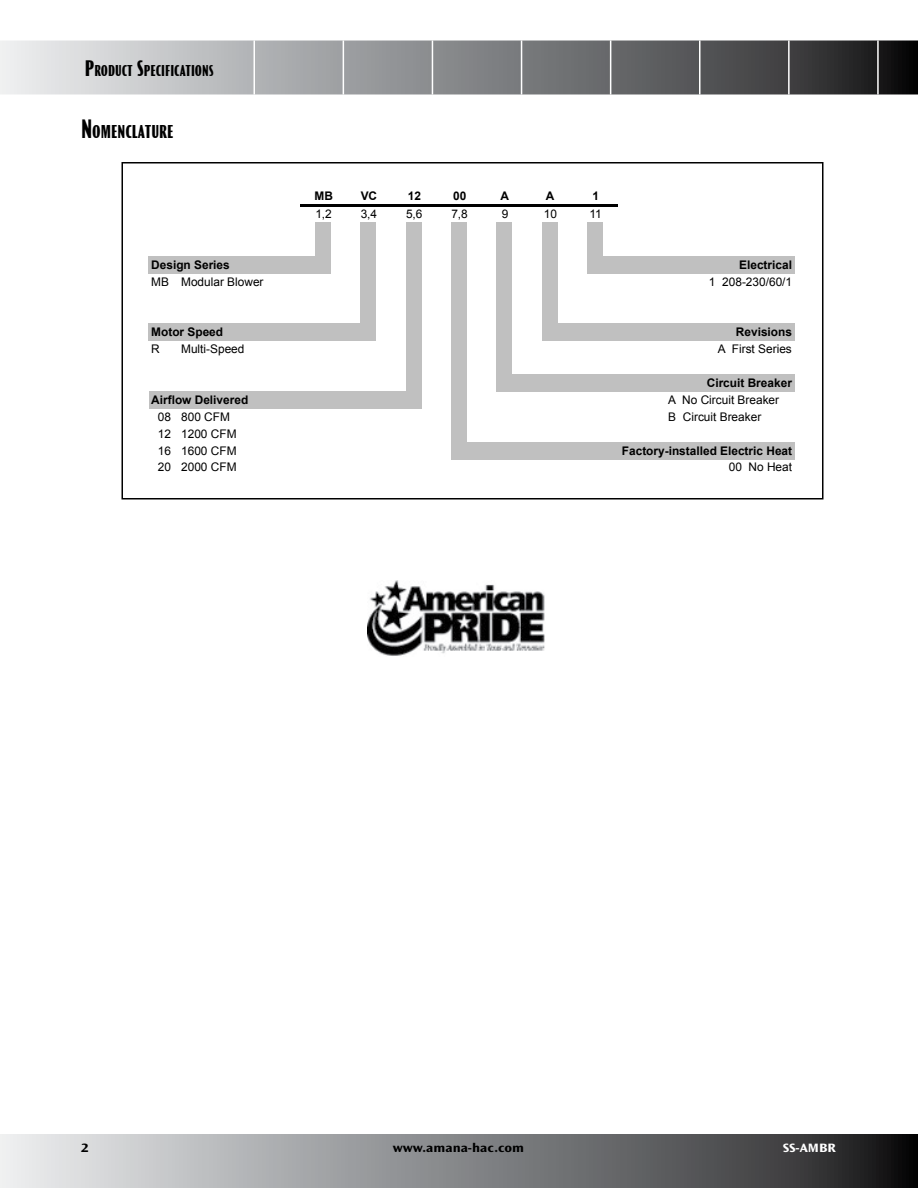
<style>
.page{position:relative;width:918px;height:1188px;background:#fff}
.page>*{position:absolute;margin:0;border:0;box-sizing:border-box;transform-origin:0 0}
.t1{font:800 condensed 18.9px "Ocean Sans";color:#000}
.t2{font:800 condensed 15.9px "Ocean Sans";color:#000}
.t3{font:700 12.6px "Ocean Sans Std";color:#000;scale:1.15 1}
.t4{font:700 12.6px "Ocean Sans Std";color:#fff;scale:1.15 1}
.t5{font:11.85px/17px "Arial";color:#000}
.t6{font:700 11.85px "Arial";color:#000}
.s1{font-size:22.8px}
.s2{font-size:27px}
</style>
<div class="page">
<svg style="left:0;top:1134px;width:917px;height:54px;background:#848688"></svg>
<svg style="left:917px;top:1134px;width:1px;height:54px"></svg>
<svg style="left:0;top:40px;width:917px;height:54px;background:#868889"></svg>
<svg style="left:917px;top:40px;width:1px;height:54px"></svg>
<hr style="left:432px;top:40px;width:1px;height:54px;background:#fff">
<hr style="left:521px;top:40px;width:1px;height:54px;background:#fff">
<hr style="left:610px;top:40px;width:1px;height:54px;background:#fff">
<hr style="left:699px;top:40px;width:1px;height:54px;background:#fff">
<hr style="left:788px;top:40px;width:2px;height:54px;background:#fff">
<hr style="left:877px;top:40px;width:2px;height:54px;background:#fff">
<hr style="left:254px;top:40px;width:1px;height:54px;background:#fff">
<hr style="left:343px;top:40px;width:1px;height:54px;background:#fff">
<div style="left:315px;top:222px;width:16px;height:34px;background:#c0c0c0"></div>
<div style="left:361px;top:222px;width:15px;height:34px;background:#c0c0c0"></div>
<div style="left:406px;top:222px;width:16px;height:34px;background:#c0c0c0"></div>
<div style="left:451px;top:222px;width:16px;height:34px;background:#c0c0c0"></div>
<div style="left:497px;top:222px;width:15px;height:34px;background:#c0c0c0"></div>
<div style="left:542px;top:222px;width:16px;height:34px;background:#c0c0c0"></div>
<div style="left:587px;top:222px;width:16px;height:34px;background:#c0c0c0"></div>
<div style="left:149px;top:256px;width:182px;height:17px;background:#c0c0c0"></div>
<div style="left:361px;top:256px;width:15px;height:17px;background:#c0c0c0"></div>
<div style="left:406px;top:256px;width:16px;height:17px;background:#c0c0c0"></div>
<div style="left:451px;top:256px;width:16px;height:17px;background:#c0c0c0"></div>
<div style="left:497px;top:256px;width:15px;height:17px;background:#c0c0c0"></div>
<div style="left:542px;top:256px;width:16px;height:17px;background:#c0c0c0"></div>
<div style="left:587px;top:256px;width:208px;height:17px;background:#c0c0c0"></div>
<div style="left:361px;top:273px;width:15px;height:17px;background:#c0c0c0"></div>
<div style="left:406px;top:273px;width:16px;height:17px;background:#c0c0c0"></div>
<div style="left:451px;top:273px;width:16px;height:17px;background:#c0c0c0"></div>
<div style="left:497px;top:273px;width:15px;height:17px;background:#c0c0c0"></div>
<div style="left:542px;top:273px;width:16px;height:17px;background:#c0c0c0"></div>
<div style="left:361px;top:290px;width:15px;height:17px;background:#c0c0c0"></div>
<div style="left:406px;top:290px;width:16px;height:17px;background:#c0c0c0"></div>
<div style="left:451px;top:290px;width:16px;height:17px;background:#c0c0c0"></div>
<div style="left:497px;top:290px;width:15px;height:17px;background:#c0c0c0"></div>
<div style="left:542px;top:290px;width:16px;height:17px;background:#c0c0c0"></div>
<div style="left:361px;top:307px;width:15px;height:17px;background:#c0c0c0"></div>
<div style="left:406px;top:307px;width:16px;height:17px;background:#c0c0c0"></div>
<div style="left:451px;top:307px;width:16px;height:17px;background:#c0c0c0"></div>
<div style="left:497px;top:307px;width:15px;height:17px;background:#c0c0c0"></div>
<div style="left:542px;top:307px;width:16px;height:17px;background:#c0c0c0"></div>
<div style="left:149px;top:324px;width:227px;height:17px;background:#c0c0c0"></div>
<div style="left:406px;top:324px;width:16px;height:17px;background:#c0c0c0"></div>
<div style="left:451px;top:324px;width:16px;height:17px;background:#c0c0c0"></div>
<div style="left:497px;top:324px;width:15px;height:17px;background:#c0c0c0"></div>
<div style="left:542px;top:324px;width:253px;height:17px;background:#c0c0c0"></div>
<div style="left:406px;top:341px;width:16px;height:17px;background:#c0c0c0"></div>
<div style="left:451px;top:341px;width:16px;height:17px;background:#c0c0c0"></div>
<div style="left:497px;top:341px;width:15px;height:17px;background:#c0c0c0"></div>
<div style="left:406px;top:357px;width:16px;height:18px;background:#c0c0c0"></div>
<div style="left:451px;top:357px;width:16px;height:18px;background:#c0c0c0"></div>
<div style="left:497px;top:357px;width:15px;height:18px;background:#c0c0c0"></div>
<div style="left:406px;top:374px;width:16px;height:18px;background:#c0c0c0"></div>
<div style="left:451px;top:374px;width:16px;height:18px;background:#c0c0c0"></div>
<div style="left:497px;top:374px;width:298px;height:18px;background:#c0c0c0"></div>
<div style="left:149px;top:391px;width:273px;height:18px;background:#c0c0c0"></div>
<div style="left:451px;top:391px;width:16px;height:18px;background:#c0c0c0"></div>
<div style="left:451px;top:408px;width:16px;height:17px;background:#c0c0c0"></div>
<div style="left:451px;top:425px;width:16px;height:17px;background:#c0c0c0"></div>
<div style="left:451px;top:442px;width:344px;height:17px;background:#c0c0c0"></div>
<hr style="left:300px;top:204px;width:318px;height:3px;background:#000">
<div style="left:122px;top:162px;width:702px;height:338px;border:2px solid #000"></div>
<img style="left:367px;top:581px;width:178px;height:75px">
<h2 class="t2" style="left:85px;top:62px;width:130px"><span class="s1">P</span>RODUCT <span class="s1">S</span>PECIFICATIONS</h2>
<h1 class="t1" style="left:81px;top:121px;width:94px"><span class="s2">N</span>OMENCLATURE</h1>
<p class="t6" style="left:361px;top:188px;width:18px">VC</p>
<p class="t6" style="left:546px;top:188px;width:10px">A</p>
<p class="t6" style="left:315px;top:188px;width:20px">MB</p>
<p class="t6" style="left:592px;top:188px;width:8px">1</p>
<p class="t5" style="left:590px;top:205px;width:14px">11</p>
<p class="t6" style="left:408px;top:188px;width:15px">12</p>
<p class="t5" style="left:406px;top:205px;width:18px">5,6</p>
<p class="t6" style="left:453px;top:188px;width:15px">00</p>
<p class="t5" style="left:451px;top:205px;width:18px">7,8</p>
<p class="t6" style="left:501px;top:188px;width:10px">A</p>
<p class="t5" style="left:315px;top:205px;width:18px">1,2</p>
<p class="t5" style="left:361px;top:205px;width:18px">3,4</p>
<p class="t5" style="left:502px;top:205px;width:8px">9</p>
<p class="t5" style="left:544px;top:205px;width:15px">10</p>
<p class="t6" style="left:151px;top:257px;width:80px">Design Series</p>
<p class="t6" style="left:739px;top:257px;width:54px">Electrical</p>
<p class="t5" style="left:151px;top:273px;width:114px">MB Modular Blower</p>
<p class="t5" style="left:709px;top:273px;width:85px">1 208-230/60/1</p>
<p class="t6" style="left:151px;top:324px;width:73px">Motor Speed</p>
<p class="t6" style="left:736px;top:324px;width:58px">Revisions</p>
<p class="t5" style="left:151px;top:341px;width:10px">R</p>
<p class="t5" style="left:181px;top:341px;width:65px">Multi-Speed</p>
<p class="t5" style="left:718px;top:341px;width:75px">A First Series</p>
<p class="t6" style="left:707px;top:375px;width:87px">Circuit Breaker</p>
<p class="t6" style="left:151px;top:392px;width:98px">Airflow Delivered</p>
<p class="t5" style="left:668px;top:391px;width:112px">A No Circuit Breaker</p>
<p class="t5" style="left:158px;top:408px;width:74px">08 800 CFM</p>
<p class="t5" style="left:668px;top:408px;width:95px">B Circuit Breaker</p>
<p class="t5" style="left:158px;top:425px;width:80px">12 1200 CFM<br>16 1600 CFM</p>
<p class="t6" style="left:622px;top:443px;width:172px">Factory-installed Electric Heat</p>
<p class="t5" style="left:158px;top:459px;width:80px">20 2000 CFM</p>
<p class="t5" style="left:729px;top:459px;width:65px">00 No Heat</p>
<p class="t3" style="left:81px;top:1141px;width:8px">2</p>
<p class="t3" style="left:393px;top:1141px;width:116px">www.amana-hac.com</p>
<p class="t4" style="left:783px;top:1141px;width:48px">SS-AMBR</p>
</div>
